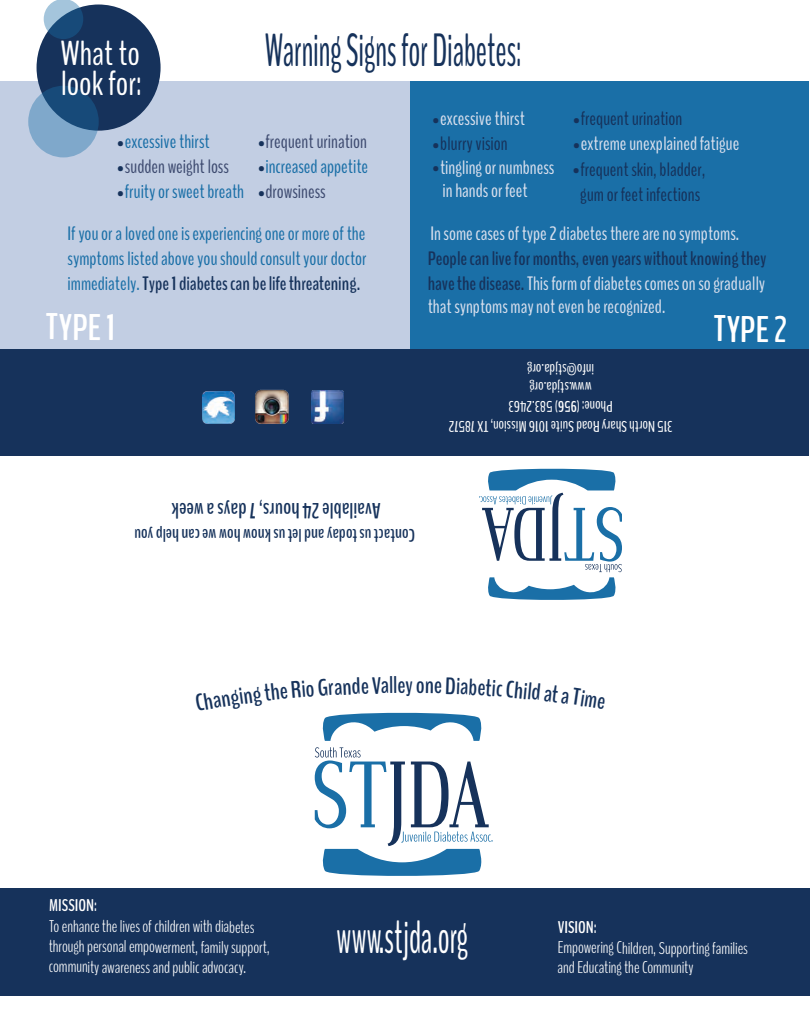
<style>
.page{position:relative;width:810px;height:1035px;background:#fff}
.page>*{position:absolute;margin:0;border:0;box-sizing:border-box;transform-origin:0 0}
.t1{font:46.38px "Bench Nine";letter-spacing:-.005em;color:#16325b;scale:.72 1}
.t2{font:46.38px "Bench Nine";letter-spacing:-.005em;color:#fff;scale:.72 1}
.t3{font:700 37px "Bench Nine";letter-spacing:-.005em;color:#fff}
.t4{font:34.75px/30.5px "Bench Nine";color:#fff}
.t5{font:700 23.75px "Bench Nine";color:#16325b}
.t6{font:700 22px "Bench Nine";color:#16325b}
.t7{font:19.38px/25px "Bench Nine";color:#1a6fa7;text-align:justify}
.t8{font:19.38px/23.2px "Bench Nine";color:#d8dfed}
.t9{font:700 19.38px/25px "Bench Nine";color:#16325b}
.t10{font:19.38px/25px "Bench Nine";color:#16325b;text-align:center}
.t11{font:19.38px "Bench Nine";color:#3e4b70}
.t12{font:700 18.12px "Bench Nine";color:#16325b}
.t13{font:300 17px/20.4px "Bench Nine";letter-spacing:-.005em;color:#fff}
.t14{font:700 17px "Bench Nine";letter-spacing:-.005em;color:#fff}
.t15{font:15.5px/20.4px "Bench Nine";color:#fff;text-align:center}
.s1{color:#3e4b70}
.s2{font-weight:700;color:#16325b}
.s3{font-weight:400;color:#d8dfed}
.s4{font-weight:700}
</style>
<div class="page">
<div style="left:409px;top:81px;width:400px;height:270px;background:#1a6fa7"></div>
<div style="left:0;top:81px;width:410px;height:271px;background:#c2cee3"></div>
<div style="left:0;top:888px;width:810px;height:108px;background:#16325b"></div>
<div style="left:0;top:349px;width:808px;height:107px;background:#16325b"></div>
<div style="left:37px;top:5px;width:124px;height:126px;background:#16325b;border-radius:50%"></div>
<svg style="left:28px;top:86px;width:71px;height:71px;background:#5481a9"></svg>
<svg style="left:44px;top:0;width:39px;height:39px"></svg>
<img style="left:202px;top:391px;width:33px;height:33px">
<img style="left:255px;top:389px;width:34px;height:35px">
<img style="left:311px;top:391px;width:32px;height:32px">
<svg style="left:315px;top:747px;width:178px;height:129px"></svg>
<svg style="left:479px;top:468px;width:143px;height:132px"></svg>
<svg style="left:322px;top:712px;width:160px;height:29px"></svg>
<h1 class="t1" style="left:265px;top:20px;width:358px">Warning Signs for Diabetes:</h1>
<p class="t8" style="left:432px;top:107px;width:95px"><sub>•</sub>excessive thirst</p>
<p class="t10" style="left:573px;top:106px;width:111px"><sub>•</sub>frequent urination</p>
<p class="t10" style="left:432px;top:131px;width:77px"><sub>•</sub>blurry vision</p>
<p class="t8" style="left:573px;top:132px;width:168px"><sub>•</sub>extreme unexplained fatigue</p>
<p class="t8" style="left:443px;top:156px;width:113px;text-indent:-11px"><sub>•</sub>tingling or numbness in hands or feet</p>
<p class="t10" style="left:572px;top:157px;width:135px"><sub>•</sub>frequent skin, bladder, gum or feet infections</p>
<h3 class="t4" style="left:60px;top:38px;width:83px">What to look for:</h3>
<p class="t7" style="left:117px;top:130px;width:95px"><sub>•</sub>excessive thirst</p>
<p class="t11" style="left:257px;top:129px;width:111px"><sub>•</sub>frequent urination</p>
<p class="t11" style="left:117px;top:154px;width:114px"><sub>•</sub>sudden weight loss</p>
<p class="t7" style="left:257px;top:155px;width:112px"><sub>•</sub>increased appetite</p>
<p class="t7" style="left:117px;top:180px;width:211px"><sub>•</sub>fruity or sweet breath <sub>•</sub><span class="s1">drowsiness</span></p>
<p class="t7" style="left:68px;top:221px;width:301px">If you or a loved one is experiencing one or more of the symptoms listed above you should consult your doctor immediately.<span class="s2">Type 1 diabetes can be life threatening.</span></p>
<p class="t8" style="left:430px;top:222px;width:310px">In some cases of type 2 diabetes there are no symptoms.</p>
<p class="t9" style="left:428px;top:246px;width:340px">People can live for months, even years without knowing they have the disease. <span class="s3">This form of diabetes comes on so gradually</span></p>
<p class="t8" style="left:428px;top:295px;width:239px">that synptoms may not even be recognized.</p>
<h2 class="t3" style="left:46px;top:303px;width:71px">TYPE 1</h2>
<h2 class="t3" style="left:714px;top:305px;width:75px">TYPE 2</h2>
<p class="t15" style="left:594px;top:397px;width:68px;line-height:18.6px;text-align:left;rotate:-180deg">www.stjda.org info@stjda.org</p>
<p class="t6" style="left:381px;top:524px;width:211px;rotate:-180deg">Available 24 hours, 7 days a week</p>
<p class="t12" style="left:415px;top:547px;width:282px;rotate:-180deg">Contact us today and let us know how we can help you</p>
<p class="t15" style="left:673px;top:437px;width:225px;rotate:-180deg">315 North Shary Road Suite 1016Mission, TX 78572<br>Phone: (<span class="s4">956</span>) 583.2463</p>
<p class="t5" style="left:393px;top:670px;width:21px">ley</p>
<p class="t14" style="left:49px;top:895px;width:49px">MISSION:</p>
<p class="t13" style="left:49px;top:916px;width:223px">To enhance the lives of children with diabetes through personal empowerment, family support, community awareness and public advocacy.</p>
<h1 class="t2" style="left:337px;top:908px;width:184px">www.stjda.org</h1>
<p class="t14" style="left:558px;top:916px;width:40px">VISION:</p>
<p class="t13" style="left:558px;top:938px;width:192px;line-height:19.1px">Empowering Children, Supporting families and Educating the Community</p>
</div>
